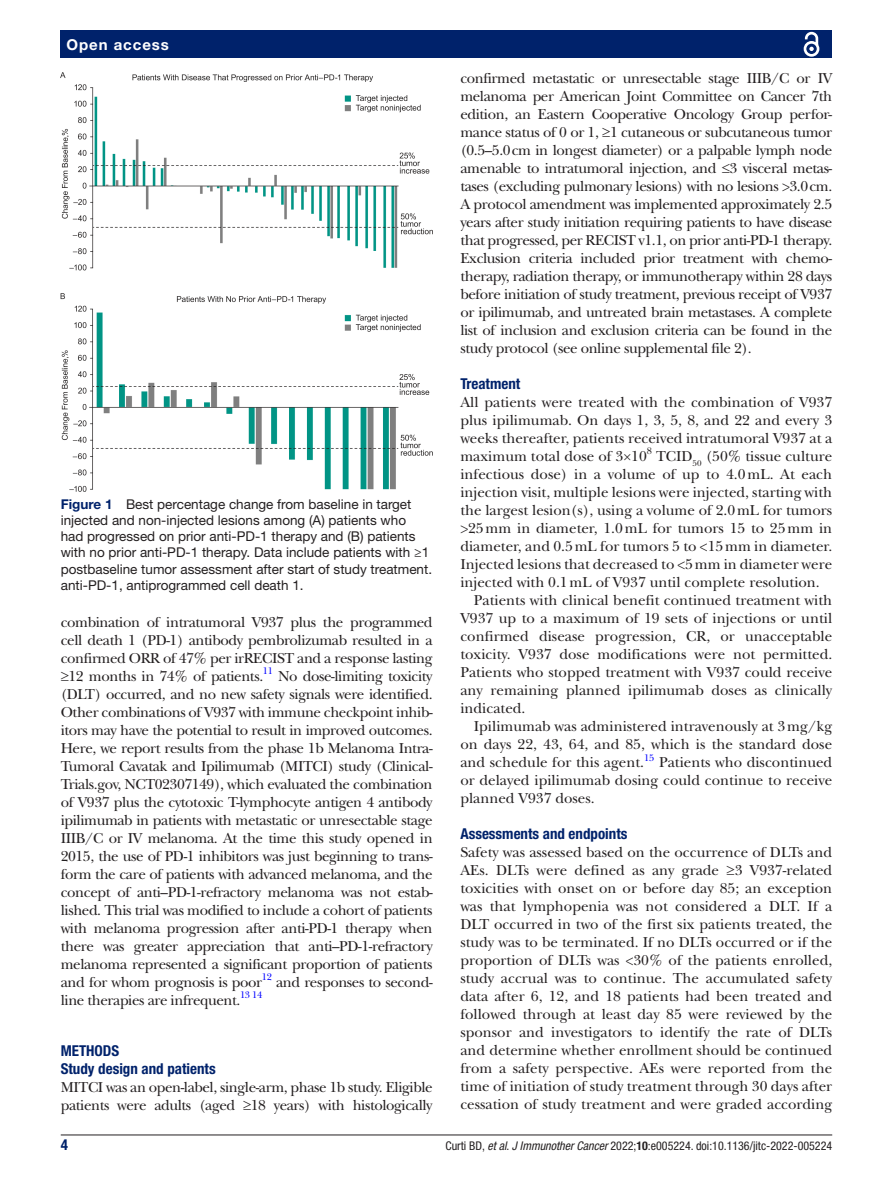
<style>
.page{position:relative;width:893px;height:1191px;background:#fff}
.page>*{position:absolute;margin:0;border:0;box-sizing:border-box;transform-origin:0 0}
.t1{font:15px/18px "New Baskerville";color:#231f20;text-align:justify}
.t2{font:15px/18px "New Baskerville";letter-spacing:-.025em;color:#231f20}
.t3{font:700 condensed 15px/18px "Helvetica Neue LT Std";color:#00226b}
.t4{font:700 15px "Helvetica Neue LT Std";letter-spacing:.065em;color:#fff}
.t5{font:13.5px/16.2px "Helvetica Neue LT Std";color:#231f20}
.t6{font:condensed 12px "Helvetica Neue LT Std";color:#231f20}
.t7{font:9.9px "New Baskerville";letter-spacing:-.025em;color:#00f}
.t8{font:9.9px "New Baskerville";color:#231f20}
.s1{font-weight:700;color:#00226b}
.s2{font-style:italic}
.s3{font-weight:700}
</style>
<div class="page">
<hr style="left:61px;top:1134px;width:771px;height:1px;background:#231f20">
<div style="left:61px;top:31px;width:771px;height:27px;background:#00226b"></div>
<svg style="left:803px;top:31px;width:17px;height:26px"></svg>
<img style="left:61px;top:73px;width:372px;height:418px">
<p class="t4" style="left:66px;top:35px;width:104px">Open access</p>
<p class="t5" style="left:61px;top:495px;width:373px"><span class="s1">Figure 1</span> Best percentage change from baseline in target injected and non-injected lesions among (A) patients who had progressed on prior anti-PD-1 therapy and (B) patients with no prior anti-PD-1 therapy. Data include patients with ≥1 postbaseline tumor assessment after start of study treatment. anti-PD-1, antiprogrammed cell death 1.</p>
<p class="t1" style="left:61px;top:613px;width:373px">combination of intratumoral V937 plus the programmed cell death 1 (PD-1) antibody pembrolizumab resulted in a confirmed ORR of 47% per irRECIST and a response lasting ≥12 months in 74% of patients.</p>
<p class="t7" style="left:263px;top:665px;width:12px">11</p>
<p class="t1" style="left:61px;top:667px;width:373px;text-indent:217px">No dose-limiting toxicity (DLT) occurred, and no new safety signals were identified.<br>Other combinations of V937 with immune checkpoint inhib&shy;itors may have the potential to result in improved outcomes.<br>Here, we report results from the phase 1b Melanoma Intra-Tumoral Cavatak and Ipilimumab (MITCI) study (Clinical-Trials.gov, NCT02307149), which evaluated the combination of V937 plus the cytotoxic T-lymphocyte antigen 4 antibody ipilimumab in patients with metastatic or unresectable stage IIIB/C or IV melanoma. At the time this study opened in 2015, the use of PD-1 inhibitors was just beginning to trans&shy;form the care of patients with advanced melanoma, and the concept of anti–PD-1-refractory melanoma was not estab&shy;lished. This trial was modified to include a cohort of patients with melanoma progression after anti-PD-1 therapy when there was greater appreciation that anti–PD-1-refractory melanoma represented a significant proportion of patients and for whom prognosis is poor</p>
<p class="t7" style="left:262px;top:971px;width:12px">12</p>
<p class="t2" style="left:276px;top:973px;width:158px">and responses to second-</p>
<p class="t2" style="left:61px;top:991px;width:181px">line therapies are infrequent.</p>
<p class="t7" style="left:240px;top:989px;width:24px">13 14</p>
<p class="t3" style="left:61px;top:1041px;width:156px">METHODS<br>Study design and patients</p>
<p class="t2" style="left:61px;top:1078px;width:373px">MITCI was an open-label, single-arm, phase 1b study. Eligible patients were adults (aged ≥18 years) with histologically</p>
<p class="t1" style="left:460px;top:69px;width:373px">confirmed metastatic or unresectable stage IIIB/C or IV melanoma per American Joint Committee on Cancer 7th edition, an Eastern Cooperative Oncology Group perfor&shy;mance status of 0 or 1, ≥1 cutaneous or subcutaneous tumor (0.5–5.0cm in longest diameter) or a palpable lymph node amenable to intratumoral injection, and ≤3 visceral metas&shy;tases (excluding pulmonary lesions) with no lesions &gt;3.0cm.<br>A protocol amendment was implemented approximately 2.5 years after study initiation requiring patients to have disease that progressed, per RECIST v1.1, on prior anti-PD-1 therapy.<br>Exclusion criteria included prior treatment with chemo&shy;therapy, radiation therapy, or immunotherapy within 28 days before initiation of study treatment, previous receipt of V937 or ipilimumab, and untreated brain metastases. A complete list of inclusion and exclusion criteria can be found in the study protocol (see online supplemental file 2).</p>
<p class="t3" style="left:460px;top:374px;width:61px">Treatment</p>
<p class="t1" style="left:460px;top:393px;width:373px">All patients were treated with the combination of V937 plus ipilimumab. On days 1, 3, 5, 8, and 22 and every 3 weeks thereafter, patients received intratumoral V937 at a maximum total dose of 3×10</p>
<p class="t8" style="left:647px;top:445px;width:7px">8</p>
<p class="t1" style="left:656px;top:447px;width:178px">TCID<sub>50</sub> (50% tissue culture</p>
<p class="t1" style="left:460px;top:465px;width:373px">infectious dose) in a volume of up to 4.0mL. At each</p>
<p class="t1" style="left:460px;top:483px;width:373px">injection visit, multiple lesions were injected, starting with</p>
<p class="t1" style="left:460px;top:501px;width:373px">the largest lesion(s), using a volume of 2.0mL for tumors</p>
<p class="t1" style="left:460px;top:519px;width:373px">&gt;25mm in diameter, 1.0mL for tumors 15 to 25mm in</p>
<p class="t1" style="left:460px;top:537px;width:373px">diameter, and 0.5mL for tumors 5 to &lt;15mm in diameter.</p>
<p class="t1" style="left:460px;top:555px;width:373px">Injected lesions that decreased to &lt;5mm in diameter were</p>
<p class="t1" style="left:460px;top:573px;width:361px">injected with 0.1mL of V937 until complete resolution.</p>
<p class="t1" style="left:474px;top:591px;width:360px">Patients with clinical benefit continued treatment with</p>
<p class="t1" style="left:460px;top:609px;width:373px">V937 up to a maximum of 19 sets of injections or until</p>
<p class="t1" style="left:460px;top:627px;width:373px">confirmed disease progression, CR, or unacceptable</p>
<p class="t1" style="left:460px;top:645px;width:373px">toxicity. V937 dose modifications were not permitted.</p>
<p class="t1" style="left:460px;top:663px;width:373px">Patients who stopped treatment with V937 could receive</p>
<p class="t1" style="left:460px;top:681px;width:373px">any remaining planned ipilimumab doses as clinically</p>
<p class="t1" style="left:460px;top:699px;width:67px">indicated.</p>
<p class="t1" style="left:474px;top:717px;width:360px">Ipilimumab was administered intravenously at 3mg/kg</p>
<p class="t1" style="left:460px;top:735px;width:373px">on days 22, 43, 64, and 85, which is the standard dose</p>
<p class="t1" style="left:460px;top:753px;width:185px">and schedule for this agent.</p>
<p class="t7" style="left:644px;top:751px;width:12px">15</p>
<p class="t1" style="left:460px;top:753px;width:373px;text-indent:199px">Patients who discontinued or delayed ipilimumab dosing could continue to receive planned V937 doses.</p>
<p class="t3" style="left:460px;top:824px;width:169px">Assessments and endpoints</p>
<p class="t1" style="left:460px;top:843px;width:373px">Safety was assessed based on the occurrence of DLTs and AEs. DLTs were defined as any grade ≥3 V937-related toxicities with onset on or before day 85; an exception was that lymphopenia was not considered a DLT. If a DLT occurred in two of the first six patients treated, the study was to be terminated. If no DLTs occurred or if the proportion of DLTs was &lt;30% of the patients enrolled, study accrual was to continue. The accumulated safety data after 6, 12, and 18 patients had been treated and followed through at least day 85 were reviewed by the sponsor and investigators to identify the rate of DLTs and determine whether enrollment should be continued from a safety perspective. AEs were reported from the time of initiation of study treatment through 30 days after cessation of study treatment and were graded according</p>
<p class="t3" style="left:61px;top:1135px;width:9px">4</p>
<p class="t6" style="left:445px;top:1138px;width:388px">Curti BD, <span class="s2">et al</span>. <span class="s2">J Immunother Cancer</span> 2022;<span class="s3">10</span>:e005224. doi:10.1136/jitc-2022-005224</p>
</div>
